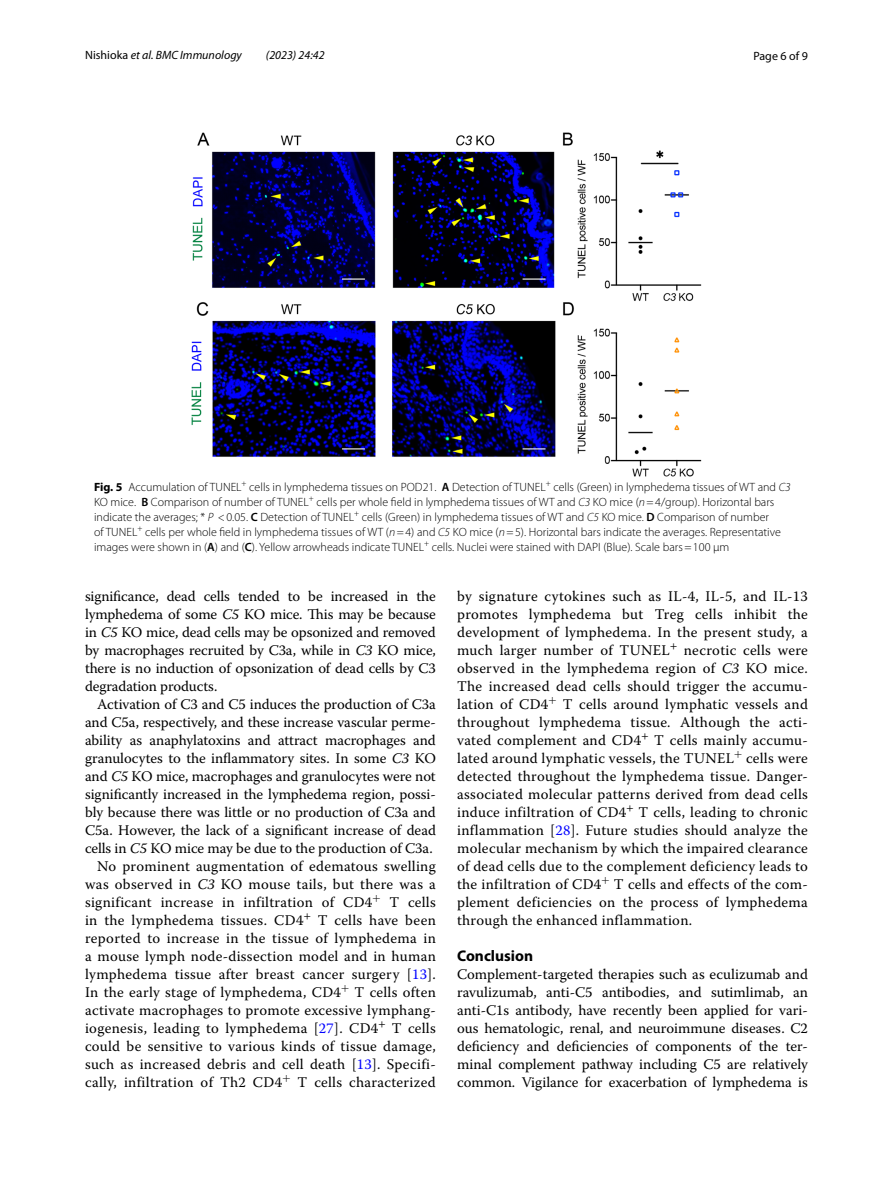
<style>
.page{position:relative;width:893px;height:1187px;background:#fff}
.page>*{position:absolute;margin:0;border:0;box-sizing:border-box;transform-origin:0 0}
.t1{font:700 15.45px "Myriad Pro";color:#000}
.t2{font:14.7px/18px "Warnock Pro";letter-spacing:.015em;color:#000;text-align:justify}
.t3{font:300 12px/15px "Myriad Pro";color:#000}
.t4{font:italic 12px "Myriad Pro";color:#000}
.t5{font:12px "Myriad Pro";color:#000}
.s1{font-style:normal}
.s2{font-weight:700}
.s3{font-weight:600}
.s4{font-style:italic}
.s5{color:#00f}
</style>
<div class="page">
<img style="left:191px;top:133px;width:511px;height:343px">
<p class="t4" style="left:85px;top:48px;width:158px"><span class="s1">Nishioka</span> et al. BMC Immunology</p>
<p class="t4" style="left:266px;top:48px;width:60px">(2023) 24:42</p>
<p class="t5" style="left:753px;top:48px;width:56px">Page 6 of 9</p>
<p class="t3" style="left:94px;top:480px;width:698px"><span class="s2">Fig. 5</span> Accumulation of -TUNEL<sup>+</sup> cells in lymphedema tissues on POD21. <span class="s3">A</span> Detection of -TUNEL<sup>+</sup> cells (Green) in lymphedema tissues of WT and <span class="s4">C3<br></span>KO mice. <span class="s3">B</span> Comparison of number of -TUNEL<sup>+</sup> cells per whole field in lymphedema tissues of WT and <span class="s4">C3</span> KO mice (<span class="s4">n</span>=4/group). Horizontal bars indicate the averages; * <span class="s4">P</span> &lt;0.05. <span class="s3">C</span> Detection of -TUNEL<sup>+</sup> cells (Green) in lymphedema tissues of WT and <span class="s4">C5</span> KO mice. <span class="s3">D</span> Comparison of number<br>of -TUNEL<sup>+</sup> cells per whole field in lymphedema tissues of WT (<span class="s4">n</span>=4) and <span class="s4">C5</span> KO mice (<span class="s4">n</span>=5). Horizontal bars indicate the averages. Representative images were shown in (<span class="s3">A</span>) and (<span class="s3">C</span>). Yellow arrowheads indicate TUNEL<sup>+</sup> cells. Nuclei were stained with DAPI (Blue). Scale bars=100 μm</p>
<p class="t2" style="left:85px;top:586px;width:352px">significance, dead cells tended to be increased in the lymphedema of some <span class="s4">C5</span> KO mice. This may be because in <span class="s4">C5</span> KO mice, dead cells may be opsonized and removed by macrophages recruited by C3a, while in <span class="s4">C3</span> KO mice, there is no induction of opsonization of dead cells by C3 degradation products.</p>
<p class="t2" style="left:85px;top:694px;width:352px;text-align:right">Activation of C3 and C5 induces the production of C3a and C5a, respectively, and these increase vascular perme&shy;ability as anaphylatoxins and attract macrophages and granulocytes to the inflammatory sites. In some <span class="s4">C3</span> KO and <span class="s4">C5</span> KO mice, macrophages and granulocytes were not significantly increased in the lymphedema region, possi&shy;bly because there was little or no production of C3a and C5a. However, the lack of a significant increase of dead cells in <span class="s4">C5</span> KO mice may be due to the production of C3a.<br>No prominent augmentation of edematous swelling was observed in <span class="s4">C3</span> KO mouse tails, but there was a significant increase in infiltration of CD4<sup>+</sup> T cells in the lymphedema tissues. CD4<sup>+</sup> T cells have been reported to increase in the tissue of lymphedema in a mouse lymph node-dissection model and in human lymphedema tissue after breast cancer surgery [<span class="s5">13</span>].<br>In the early stage of lymphedema, CD4<sup>+</sup> T cells often activate macrophages to promote excessive lymphang&shy;iogenesis, leading to lymphedema [<span class="s5">27</span>]. CD4<sup>+</sup> T cells could be sensitive to various kinds of tissue damage, such as increased debris and cell death [<span class="s5">13</span>]. Specifi&shy;cally, infiltration of Th2 CD4<sup>+</sup> T cells characterized</p>
<p class="t2" style="left:457px;top:586px;width:352px">by signature cytokines such as IL-4, IL-5, and IL-13 promotes lymphedema but Treg cells inhibit the development of lymphedema. In the present study, a much larger number of TUNEL<sup>+</sup> necrotic cells were observed in the lymphedema region of <span class="s4">C3</span> KO mice.<br>The increased dead cells should trigger the accumu&shy;lation of CD4<sup>+</sup> T cells around lymphatic vessels and throughout lymphedema tissue. Although the acti&shy;vated complement and CD4<sup>+</sup> T cells mainly accumu&shy;lated around lymphatic vessels, the TUNEL<sup>+</sup> cells were detected throughout the lymphedema tissue. Danger&shy;associated molecular patterns derived from dead cells induce infiltration of CD4<sup>+</sup> T cells, leading to chronic inflammation [<span class="s5">28</span>]. Future studies should analyze the molecular mechanism by which the impaired clearance of dead cells due to the complement deficiency leads to the infiltration of CD4<sup>+</sup> T cells and effects of the com&shy;plement deficiencies on the process of lymphedema through the enhanced inflammation.</p>
<p class="t1" style="left:457px;top:945px;width:77px">Conclusion</p>
<p class="t2" style="left:457px;top:964px;width:352px">Complement-targeted therapies such as eculizumab and ravulizumab, anti-C5 antibodies, and sutimlimab, an anti-C1s antibody, have recently been applied for vari&shy;ous hematologic, renal, and neuroimmune diseases. C2 deficiency and deficiencies of components of the ter&shy;minal complement pathway including C5 are relatively common. Vigilance for exacerbation of lymphedema is</p>
</div>
